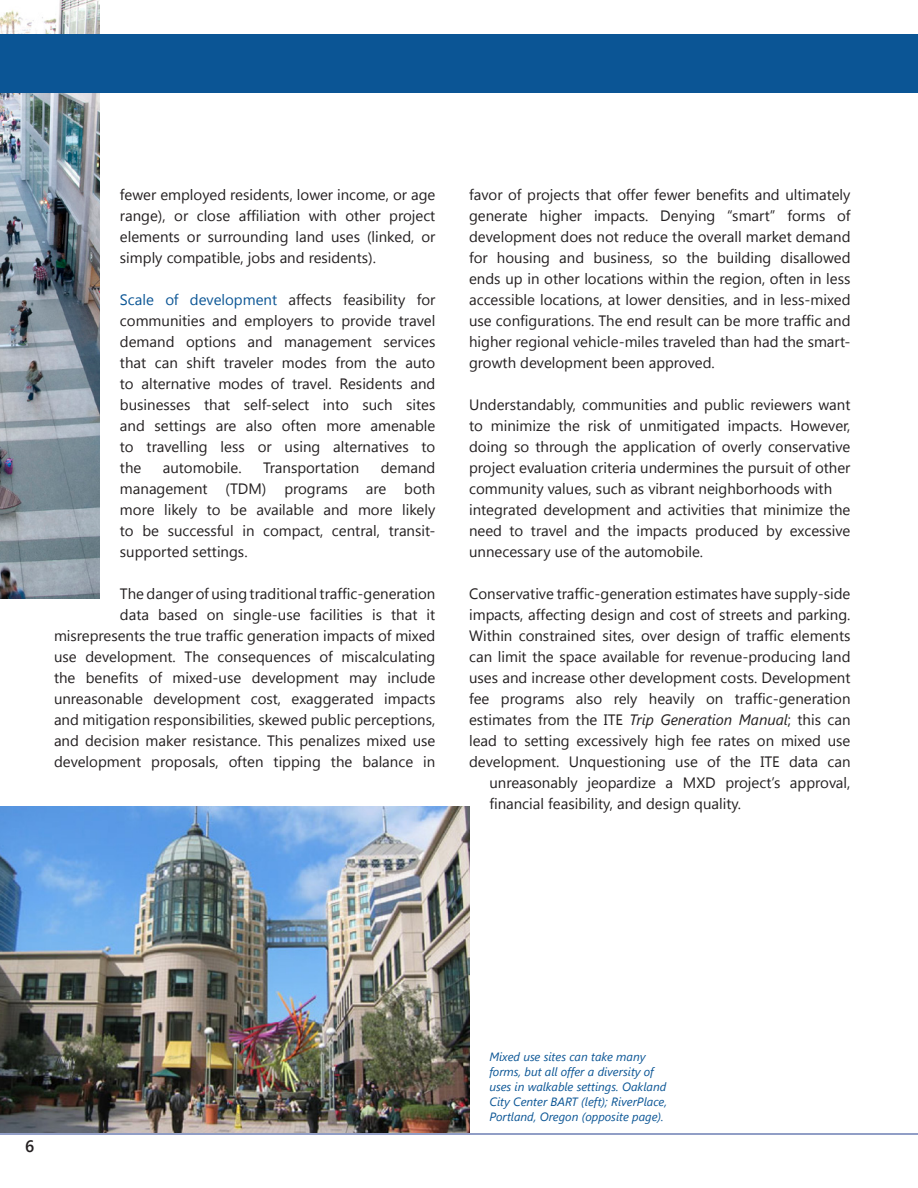
<style>
.page{position:relative;width:918px;height:1188px;background:#fff}
.page>*{position:absolute;margin:0;border:0;box-sizing:border-box;transform-origin:0 0}
.t1{font:600 16.5px "Segoe UI";color:#231f20}
.t2{font:15px/21px "Segoe UI";color:#231f20;text-align:justify}
.t3{font:italic 12px/15px "Segoe UI";color:#0b5595}
.s1{color:#0b5595}
.s2{font-style:italic}
</style>
<div class="page">
<hr style="left:0;top:1134px;width:918px;height:1px;background:#253f8e">
<img style="left:0;top:0;width:100px;height:598px">
<div style="left:0;top:34px;width:918px;height:58px;background:#0b5595"></div>
<img style="left:0;top:806px;width:469px;height:326px">
<p class="t2" style="left:120px;top:183px;width:317px">fewer employed residents, lower income, or age range), or close affiliation with other project elements or surrounding land uses (linked, or simply compatible, jobs and residents).</p>
<p class="t2" style="left:120px;top:288px;width:317px"><span class="s1">Scale of development</span> affects feasibility for communities and employers to provide travel demand options and management services that can shift traveler modes from the auto to alternative modes of travel. Residents and businesses that self-select into such sites and settings are also often more amenable to travelling less or using alternatives to the</p>
<p class="t2" style="left:120px;top:456px;width:317px;text-indent:261px">demand management (TDM) programs are both more likely to be available and more likely to be successful in compact, central, transit&shy;supported settings.</p>
<p class="t2" style="left:54px;top:582px;width:383px;text-align:right">The danger of using traditional traffic-generation<br>data based on single-use facilities is that it misrepresents the true traffic generation impacts of mixed use development. The consequences of miscalculating the benefits of mixed-use development may include unreasonable development cost, exaggerated impacts and mitigation responsibilities, skewed public perceptions, and decision maker resistance. This penalizes mixed use development proposals, often tipping the balance in</p>
<p class="t2" style="left:163px;top:456px;width:80px">automobile.</p>
<p class="t2" style="left:263px;top:456px;width:98px">Transportation</p>
<p class="t2" style="left:469px;top:183px;width:383px">favor of projects that offer fewer benefits and ultimately generate higher impacts. Denying “smart” forms of development does not reduce the overall market demand for housing and business, so the building disallowed ends up in other locations within the region, often in less accessible locations, at lower densities, and in less-mixed use configurations. The end result can be more traffic and higher regional vehicle-miles traveled than had the smart&shy;growth development been approved.</p>
<p class="t2" style="left:469px;top:393px;width:383px">Understandably, communities and public reviewers want to minimize the risk of unmitigated impacts. However, doing so through the application of overly conservative project evaluation criteria undermines the pursuit of other community values, such as vibrant neighborhoods with</p>
<p class="t2" style="left:469px;top:498px;width:383px">integrated development and activities that minimize the need to travel and the impacts produced by excessive unnecessary use of the automobile.</p>
<p class="t2" style="left:469px;top:582px;width:383px">Conservative traffic-generation estimates have supply-side</p>
<p class="t2" style="left:469px;top:603px;width:383px">impacts, affecting design and cost of streets and parking.</p>
<p class="t2" style="left:469px;top:624px;width:383px">Within constrained sites, over design of traffic elements</p>
<p class="t2" style="left:469px;top:645px;width:383px">can limit the space available for revenue-producing land</p>
<p class="t2" style="left:469px;top:666px;width:383px">uses and increase other development costs. Development</p>
<p class="t2" style="left:469px;top:687px;width:383px">fee programs also rely heavily on traffic-generation</p>
<p class="t2" style="left:469px;top:708px;width:383px">estimates from the ITE <span class="s2">Trip Generation Manual</span>; this can</p>
<p class="t2" style="left:469px;top:729px;width:383px">lead to setting excessively high fee rates on mixed use</p>
<p class="t2" style="left:469px;top:750px;width:383px">development. Unquestioning use of the ITE data can</p>
<p class="t2" style="left:489px;top:771px;width:363px">unreasonably jeopardize a MXD project’s approval,</p>
<p class="t2" style="left:489px;top:792px;width:253px">financial feasibility, and design quality.</p>
<p class="t1" style="left:25px;top:1135px;width:11px">6</p>
<p class="t3" style="left:489px;top:1049px;width:179px">Mixed use sites can take many forms, but all offer a diversity of uses in walkable settings. Oakland City Center BART (left); RiverPlace, Portland, Oregon (opposite page).</p>
</div>
